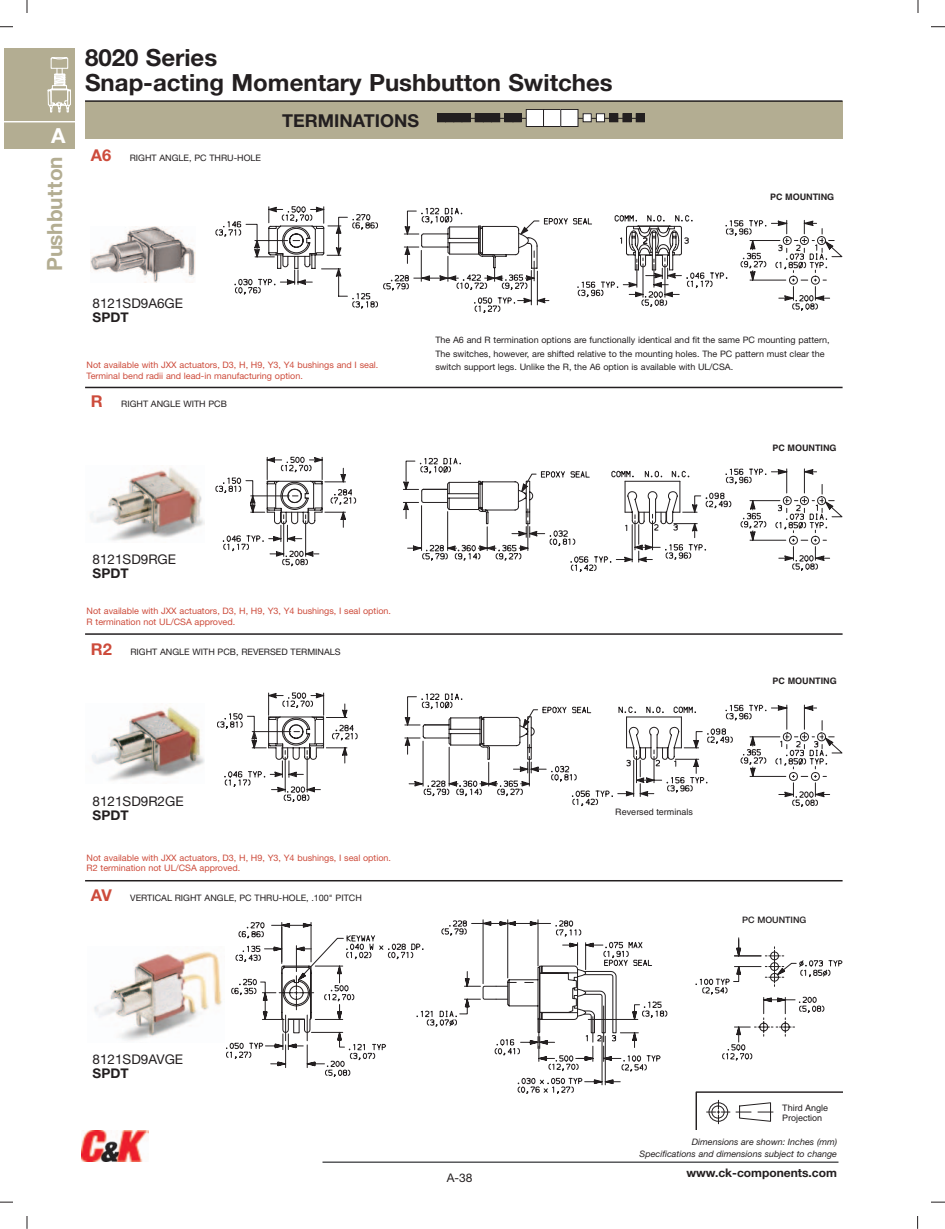
<style>
.page{position:relative;width:945px;height:1229px;background:#fff}
.page>*{position:absolute;margin:0;border:0;box-sizing:border-box;transform-origin:0 0}
.t1{font:700 23.7px/25.2px "Helvetica Neue";color:#231f20}
.t2{font:700 21px "Helvetica Neue";color:#b3ad92}
.t3{font:700 20.7px "Helvetica Neue";color:#fff}
.t4{font:700 17.85px "Helvetica Neue";color:#231f20}
.t5{font:13.35px "Helvetica Neue";color:#231f20}
.t6{font:700 13.35px "Helvetica Neue";color:#231f20}
.t7{font:700 11.85px "Helvetica Neue";color:#231f20}
.t8{font:11.85px "Helvetica Neue";color:#231f20}
.t9{font:8.85px/13.4px "Helvetica Neue";color:#231f20}
.t10{font:8.85px/10.4px "Helvetica Neue";color:#cd4b3b}
.t11{font:italic 8.85px/11.9px "Helvetica Neue";color:#231f20;text-align:right}
.t12{font:8.85px/10.6px "Helvetica";color:#231f20}
.t13{font:700 8.85px "Helvetica";color:#231f20}
.t14{font:500 8.85px "Helvetica Neue";color:#231f20}
.s1{font-weight:700;font-size:16.35px;color:#cd4b3b}
</style>
<div class="page">
<hr style="left:322px;top:1161px;width:516px;height:1px;background:#57585a">
<div style="left:4px;top:49px;width:70px;height:100px;background:#b3ad92"></div>
<hr style="left:4px;top:121px;width:70px;height:1px;background:#fff">
<svg style="left:47px;top:57px;width:24px;height:56px"></svg>
<svg style="left:0;top:0;width:28px;height:27px"></svg>
<svg style="left:0;top:1201px;width:28px;height:27px"></svg>
<svg style="left:917px;top:1201px;width:28px;height:27px"></svg>
<svg style="left:918px;top:0;width:27px;height:27px"></svg>
<div style="left:14px;top:13px;width:26px;height:27px;background:#fff"></div>
<div style="left:904px;top:13px;width:28px;height:27px;background:#fff"></div>
<div style="left:14px;top:1188px;width:26px;height:27px;background:#fff"></div>
<div style="left:904px;top:1188px;width:28px;height:27px;background:#fff"></div>
<img style="left:82px;top:1130px;width:66px;height:32px">
<svg style="left:696px;top:1091px;width:147px;height:38px"></svg>
<div style="left:85px;top:101px;width:758px;height:37px;background:#b3ad92"></div>
<div style="left:437px;top:114px;width:9px;height:8px;background:#231f20"></div>
<div style="left:437px;top:113px;width:9px;height:9px;border:1px solid #231f20"></div>
<div style="left:446px;top:114px;width:8px;height:8px;background:#231f20"></div>
<div style="left:445px;top:113px;width:9px;height:9px;border:1px solid #231f20"></div>
<div style="left:454px;top:114px;width:8px;height:8px;background:#231f20"></div>
<div style="left:453px;top:113px;width:9px;height:9px;border:1px solid #231f20"></div>
<div style="left:462px;top:114px;width:8px;height:8px;background:#231f20"></div>
<div style="left:462px;top:113px;width:8px;height:9px;border:1px solid #231f20"></div>
<div style="left:475px;top:114px;width:8px;height:8px;background:#231f20"></div>
<div style="left:475px;top:113px;width:9px;height:9px;border:1px solid #231f20"></div>
<div style="left:483px;top:114px;width:9px;height:8px;background:#231f20"></div>
<div style="left:483px;top:113px;width:9px;height:9px;border:1px solid #231f20"></div>
<div style="left:492px;top:114px;width:8px;height:8px;background:#231f20"></div>
<div style="left:491px;top:113px;width:9px;height:9px;border:1px solid #231f20"></div>
<div style="left:505px;top:114px;width:8px;height:8px;background:#231f20"></div>
<div style="left:504px;top:113px;width:9px;height:9px;border:1px solid #231f20"></div>
<div style="left:513px;top:114px;width:8px;height:8px;background:#231f20"></div>
<div style="left:513px;top:113px;width:9px;height:9px;border:1px solid #231f20"></div>
<div style="left:526px;top:109px;width:18px;height:17px;background:#fff"></div>
<div style="left:526px;top:109px;width:18px;height:18px;border:1px solid #231f20"></div>
<div style="left:544px;top:109px;width:17px;height:17px;background:#fff"></div>
<div style="left:543px;top:109px;width:18px;height:18px;border:1px solid #231f20"></div>
<div style="left:561px;top:109px;width:17px;height:17px;background:#fff"></div>
<div style="left:560px;top:109px;width:18px;height:18px;border:1px solid #231f20"></div>
<div style="left:583px;top:114px;width:8px;height:8px;background:#fff"></div>
<div style="left:583px;top:113px;width:9px;height:9px;border:1px solid #231f20"></div>
<div style="left:596px;top:114px;width:9px;height:8px;background:#fff"></div>
<div style="left:596px;top:113px;width:9px;height:9px;border:1px solid #231f20"></div>
<div style="left:610px;top:114px;width:8px;height:8px;background:#231f20"></div>
<div style="left:609px;top:113px;width:9px;height:9px;border:1px solid #231f20"></div>
<div style="left:623px;top:114px;width:8px;height:8px;background:#231f20"></div>
<div style="left:623px;top:113px;width:8px;height:9px;border:1px solid #231f20"></div>
<div style="left:636px;top:114px;width:8px;height:8px;background:#231f20"></div>
<div style="left:636px;top:113px;width:9px;height:9px;border:1px solid #231f20"></div>
<svg style="left:216px;top:206px;width:626px;height:107px"></svg>
<svg style="left:226px;top:919px;width:441px;height:174px"></svg>
<svg style="left:696px;top:937px;width:146px;height:123px"></svg>
<svg style="left:217px;top:692px;width:141px;height:110px"></svg>
<svg style="left:404px;top:693px;width:438px;height:114px"></svg>
<img style="left:94px;top:951px;width:128px;height:90px">
<img style="left:90px;top:227px;width:105px;height:56px">
<img style="left:92px;top:703px;width:113px;height:78px">
<img style="left:90px;top:467px;width:114px;height:74px">
<svg style="left:216px;top:457px;width:626px;height:115px"></svg>
<hr style="left:85px;top:387px;width:758px;height:1px;background:#231f20">
<hr style="left:85px;top:633px;width:758px;height:2px;background:#231f20">
<hr style="left:85px;top:880px;width:758px;height:1px;background:#231f20">
<hr style="left:85px;top:100px;width:758px;height:2px;background:#231f20">
<h3 class="t3" style="left:51px;top:123px;width:16px">A</h3>
<h2 class="t2" style="left:42px;top:271px;width:116px;rotate:-90deg">Pushbutton</h2>
<h1 class="t1" style="left:85px;top:47px;width:529px">8020 Series<br>Snap-acting Momentary Pushbutton Switches</h1>
<h3 class="t4" style="left:282px;top:114px;width:138px">TERMINATIONS</h3>
<p class="t9" style="left:91px;top:152px;width:172px"><span class="s1">A6</span> RIGHT ANGLE, PC THRU-HOLE</p>
<h3 class="t5" style="left:93px;top:298px;width:92px">8121SD9A6GE</h3>
<h3 class="t6" style="left:93px;top:312px;width:38px">SPDT</h3>
<p class="t10" style="left:87px;top:361px;width:293px">Not available with JXX actuators, D3, H, H9, Y3, Y4 bushings and I seal.<br>Terminal bend radii and lead-in manufacturing option.</p>
<p class="t9" style="left:91px;top:398px;width:137px"><span class="s1">R</span> RIGHT ANGLE WITH PCB</p>
<p class="t13" style="left:770px;top:189px;width:66px">PC MOUNTING</p>
<p class="t9" style="left:435px;top:334px;width:396px">The A6 and R termination options are functionally identical and fit the same PC mounting pattern,<br>The switches, however, are shifted relative to the mounting holes. The PC pattern must clear the switch support legs. Unlike the R, the A6 option is available with UL/CSA.</p>
<p class="t13" style="left:773px;top:440px;width:66px">PC MOUNTING</p>
<h3 class="t5" style="left:93px;top:554px;width:85px">8121SD9RGE</h3>
<h3 class="t6" style="left:93px;top:568px;width:38px">SPDT</h3>
<p class="t10" style="left:87px;top:607px;width:306px">Not available with JXX actuators, D3, H, H9, Y3, Y4 bushings, I seal option.<br>R termination not UL/CSA approved.</p>
<p class="t9" style="left:91px;top:646px;width:251px"><span class="s1">R2</span> RIGHT ANGLE WITH PCB, REVERSED TERMINALS</p>
<p class="t13" style="left:773px;top:672px;width:66px">PC MOUNTING</p>
<h3 class="t5" style="left:93px;top:796px;width:93px">8121SD9R2GE</h3>
<h3 class="t6" style="left:93px;top:810px;width:38px">SPDT</h3>
<p class="t10" style="left:87px;top:853px;width:306px">Not available with JXX actuators, D3, H, H9, Y3, Y4 bushings, I seal option.<br>R2 termination not UL/CSA approved.</p>
<p class="t9" style="left:91px;top:892px;width:272px"><span class="s1">AV</span> VERTICAL RIGHT ANGLE, PC THRU-HOLE, .100" PITCH</p>
<p class="t12" style="left:615px;top:807px;width:79px">Reversed terminals</p>
<p class="t14" style="left:742px;top:916px;width:66px">PC MOUNTING</p>
<h3 class="t5" style="left:93px;top:1054px;width:92px">8121SD9AVGE</h3>
<h3 class="t6" style="left:93px;top:1068px;width:38px">SPDT</h3>
<h3 class="t8" style="left:447px;top:1173px;width:27px">A-38</h3>
<p class="t12" style="left:782px;top:1103px;width:47px">Third Angle<br>Projection</p>
<p class="t11" style="left:640px;top:1136px;width:199px">Dimensions are shown: Inches (mm)<br>Specifications and dimensions subject to change</p>
<h3 class="t7" style="left:686px;top:1168px;width:152px">www.ck-components.com</h3>
</div>
